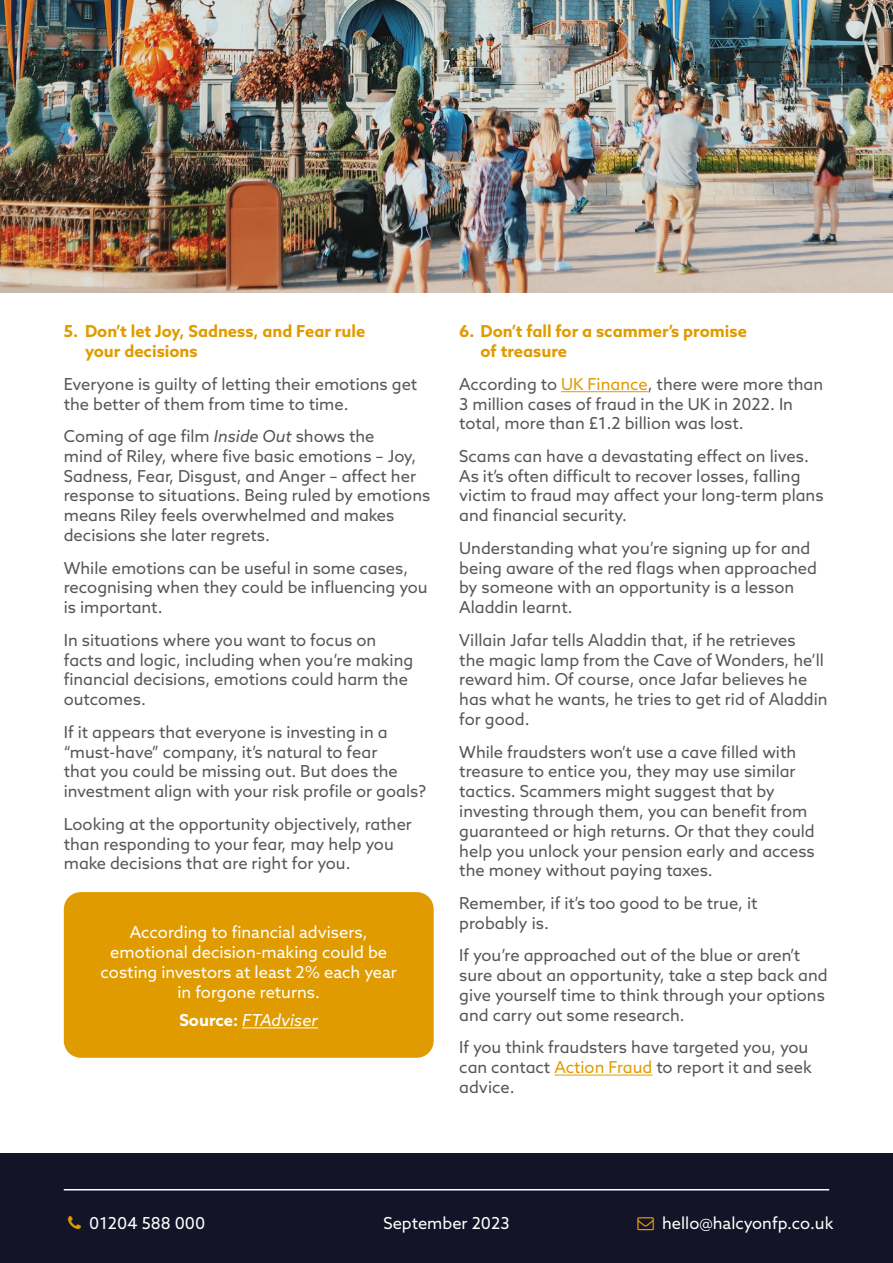
<style>
.page{position:relative;width:893px;height:1263px;background:#fff}
.page>*{position:absolute;margin:0;border:0;box-sizing:border-box;transform-origin:0 0}
.t1{font:16.5px/19.8px "Azo Sans";color:#575756}
.t2{font:16.5px/19.8px "Azo Sans";color:#fff;text-align:center}
.t3{font:700 16.5px/19.8px "Azo Sans";color:#e09b00}
.t4{font:italic 16.5px "Azo Sans";color:#fff}
.t5{font:15px "Azo Sans";color:#fff}
.s1{font-style:italic}
.s2{font-weight:700;font-style:normal}
.s3{color:#e09b00}
</style>
<div class="page">
<div style="left:0;top:1153px;width:893px;height:110px;background:#141428"></div>
<hr style="left:64px;top:1189px;width:765px;height:1px;background:#fff">
<img style="left:0;top:0;width:893px;height:292px">
<hr style="left:561px;top:391px;width:87px;height:1px;background:#e09b00">
<hr style="left:554px;top:1075px;width:98px;height:1px;background:#e09b00">
<div style="left:64px;top:892px;width:370px;height:166px;background:#e09b00;border-radius:17px"></div>
<hr style="left:242px;top:1027px;width:76px;height:1px;background:#fff">
<p class="t5" style="left:442px;top:56px;width:10px">7</p>
<p class="t3" style="left:85px;top:321px;width:282px;text-indent:-21px">5. Don’t let Joy, Sadness, and Fear rule your decisions</p>
<p class="t1" style="left:64px;top:374px;width:355px">Everyone is guilty of letting their emotions get the better of them from time to time.</p>
<p class="t1" style="left:64px;top:426px;width:368px">Coming of age film <span class="s1">Inside Out</span> shows the<br>mind of Riley, where five basic emotions – Joy, Sadness, Fear, Disgust, and Anger – affect her response to situations. Being ruled by emotions means Riley feels overwhelmed and makes decisions she later regrets.</p>
<p class="t1" style="left:64px;top:558px;width:365px">While emotions can be useful in some cases, recognising when they could be influencing you is important.</p>
<p class="t1" style="left:64px;top:630px;width:351px">In situations where you want to focus on facts and logic, including when you’re making financial decisions, emotions could harm the outcomes.</p>
<p class="t1" style="left:64px;top:722px;width:364px">If it appears that everyone is investing in a “must-have” company, it’s natural to fear<br>that you could be missing out. But does the investment align with your risk profile or goals?</p>
<p class="t1" style="left:64px;top:814px;width:350px">Looking at the opportunity objectively, rather than responding to your fear, may help you make decisions that are right for you.</p>
<p class="t2" style="left:101px;top:922px;width:298px">According to financial advisers, emotional decision-making could be costing investors at least 2% each year in forgone returns.</p>
<p class="t4" style="left:179px;top:1009px;width:140px"><span class="s2">Source:</span> FTAdviser</p>
<p class="t3" style="left:480px;top:321px;width:268px;text-indent:-21px">6. Don’t fall for a scammer’s promise of treasure</p>
<p class="t1" style="left:459px;top:374px;width:365px">According to <span class="s3">UK Finance</span>, there were more than<br>3 million cases of fraud in the UK in 2022. In total, more than £1.2 billion was lost.</p>
<p class="t1" style="left:459px;top:446px;width:366px">Scams can have a devastating effect on lives.<br>As it’s often difficult to recover losses, falling victim to fraud may affect your long-term plans and financial security.</p>
<p class="t1" style="left:459px;top:538px;width:359px">Understanding what you’re signing up for and being aware of the red flags when approached by someone with an opportunity is a lesson Aladdin learnt.</p>
<p class="t1" style="left:459px;top:630px;width:370px">Villain Jafar tells Aladdin that, if he retrieves<br>the magic lamp from the Cave of Wonders, he’ll reward him. Of course, once Jafar believes he has what he wants, he tries to get rid of Aladdin for good.</p>
<p class="t1" style="left:459px;top:741px;width:357px">While fraudsters won’t use a cave filled with treasure to entice you, they may use similar tactics. Scammers might suggest that by investing through them, you can benefit from guaranteed or high returns. Or that they could help you unlock your pension early and access the money without paying taxes.</p>
<p class="t1" style="left:459px;top:893px;width:300px">Remember, if it’s too good to be true, it probably is.</p>
<p class="t1" style="left:459px;top:945px;width:370px">If you’re approached out of the blue or aren’t sure about an opportunity, take a step back and give yourself time to think through your options and carry out some research.</p>
<p class="t1" style="left:459px;top:1037px;width:354px">If you think fraudsters have targeted you, you can contact <span class="s3">Action Fraud</span> to report it and seek advice.</p>
<p class="t2" style="left:89px;top:1213px;width:118px">01204 588 000</p>
<p class="t2" style="left:662px;top:1213px;width:173px">hello@halcyonfp.co.uk</p>
<p class="t2" style="left:383px;top:1213px;width:128px">September 2023</p>
</div>
